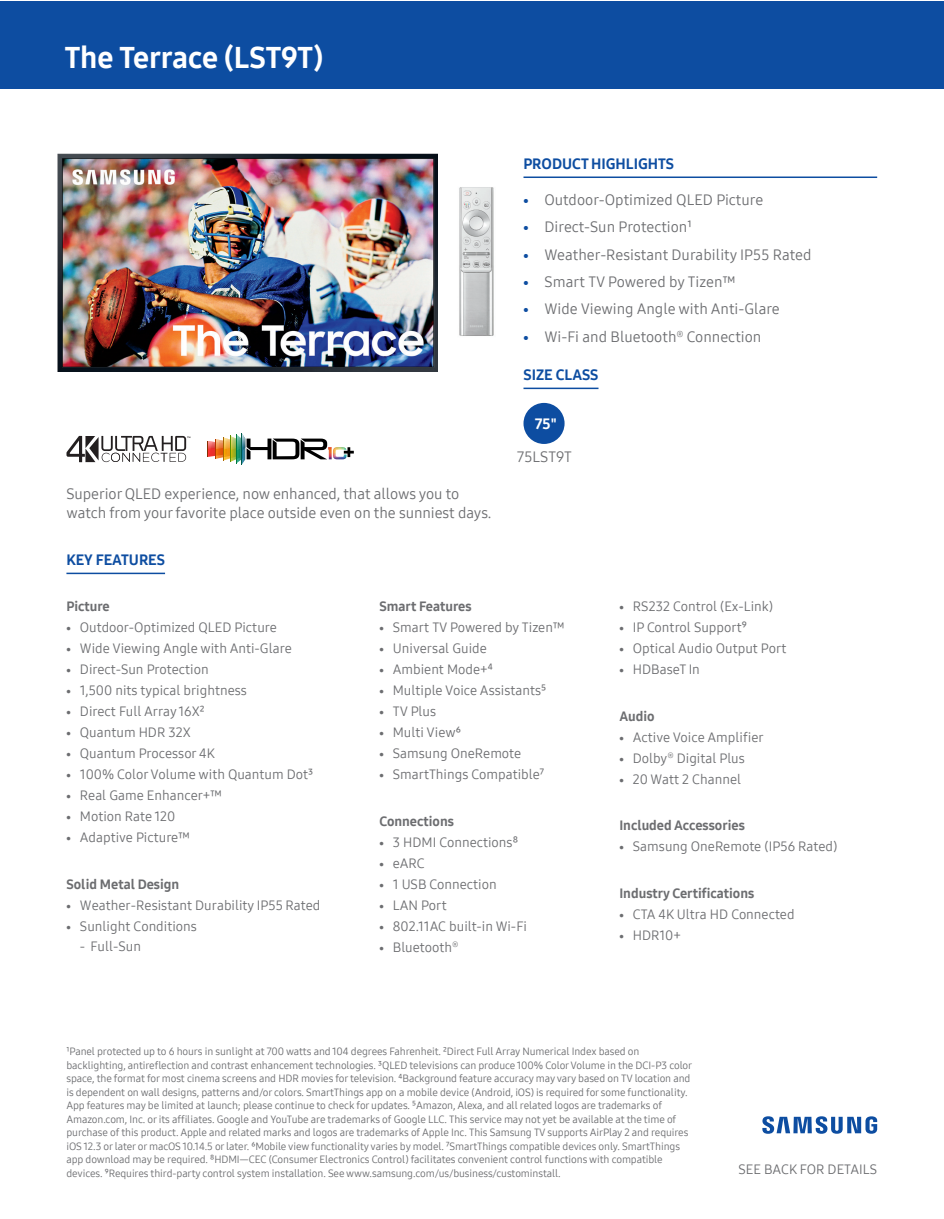
<style>
.page{position:relative;width:944px;height:1219px;background:#fff}
.page>*{position:absolute;margin:0;border:0;box-sizing:border-box;transform-origin:0 0}
.t1{font:30px "Samsung One 800";letter-spacing:-.005em;color:#fff}
.t2{font:15px/19.5px "Samsung One 400";letter-spacing:-.005em;color:#6c6d70}
.t3{font:15px "Samsung One 800";color:#0d4da1}
.t4{font:15px "Samsung One 800";color:#fff}
.t5{font:13.5px "Samsung One 400";color:#6c6d70}
.t6{font:13.5px "Samsung One 800";color:#6c6d70}
.t7{font:10.5px/13.5px "Samsung One 400";letter-spacing:-.01em;color:#6c6d70}
.s1{font-family:"Samsung Inter Face";font-size:10.5px;color:#0d4da1}
.s2{font-family:"Samsung Inter Face";font-size:9px}
</style>
<div class="page">
<div style="left:0;top:1px;width:943px;height:88px;background:#0d4da1"></div>
<img style="left:58px;top:154px;width:379px;height:218px">
<img style="left:459px;top:187px;width:35px;height:149px">
<svg style="left:762px;top:1116px;width:114px;height:17px"></svg>
<hr style="left:523px;top:176px;width:353px;height:2px;background:#0d4da1">
<hr style="left:523px;top:387px;width:75px;height:2px;background:#0d4da1">
<hr style="left:66px;top:572px;width:99px;height:2px;background:#0d4da1">
<img style="left:207px;top:433px;width:147px;height:32px">
<svg style="left:66px;top:436px;width:124px;height:26px"></svg>
<div style="left:523px;top:403px;width:41px;height:41px;background:#0d4da1;border-radius:50%"></div>
<h1 class="t1" style="left:65px;top:38px;width:260px">The Terrace (LST9T)</h1>
<h2 class="t2" style="left:66px;top:484px;width:426px">Superior QLED experience, now enhanced, that allows you to watch from your favorite place outside even on the sunniest days.</h2>
<h2 class="t3" style="left:66px;top:550px;width:100px">KEY FEATURES</h2>
<h2 class="t3" style="left:523px;top:154px;width:152px">PRODUCT HIGHLIGHTS</h2>
<h2 class="t2" style="left:523px;top:190px;width:241px"><span class="s1">•</span> Outdoor-Optimized QLED Picture</h2>
<h2 class="t2" style="left:523px;top:217px;width:170px"><span class="s1">•</span> Direct-Sun Protection¹</h2>
<h2 class="t2" style="left:523px;top:245px;width:289px"><span class="s1">•</span> Weather-Resistant Durability IP55 Rated</h2>
<h2 class="t2" style="left:523px;top:272px;width:214px"><span class="s1">•</span> Smart TV Powered by Tizen™</h2>
<h2 class="t2" style="left:523px;top:299px;width:258px"><span class="s1">•</span> Wide Viewing Angle with Anti-Glare</h2>
<h2 class="t2" style="left:523px;top:326px;width:239px"><span class="s1">•</span> Wi-Fi and Bluetooth<sup>®</sup> Connection</h2>
<h2 class="t3" style="left:523px;top:365px;width:76px">SIZE CLASS</h2>
<h2 class="t4" style="left:535px;top:413px;width:23px">75"</h2>
<h2 class="t2" style="left:517px;top:446px;width:56px">75LST9T</h2>
<p class="t6" style="left:66px;top:597px;width:45px">Picture</p>
<p class="t5" style="left:66px;top:618px;width:212px"><span class="s2">•</span> Outdoor-Optimized QLED Picture</p>
<p class="t5" style="left:66px;top:639px;width:227px"><span class="s2">•</span> Wide Viewing Angle with Anti-Glare</p>
<p class="t5" style="left:66px;top:660px;width:144px"><span class="s2">•</span> Direct-Sun Protection</p>
<p class="t5" style="left:66px;top:681px;width:182px"><span class="s2">•</span> 1,500 nits typical brightness</p>
<p class="t5" style="left:66px;top:702px;width:140px"><span class="s2">•</span> Direct Full Array 16X²</p>
<p class="t5" style="left:66px;top:723px;width:126px"><span class="s2">•</span> Quantum HDR 32X</p>
<p class="t5" style="left:66px;top:744px;width:150px"><span class="s2">•</span> Quantum Processor 4K</p>
<p class="t5" style="left:66px;top:765px;width:248px"><span class="s2">•</span> 100% Color Volume with Quantum Dot³</p>
<p class="t5" style="left:66px;top:786px;width:157px"><span class="s2">•</span> Real Game Enhancer+™</p>
<p class="t5" style="left:66px;top:807px;width:110px"><span class="s2">•</span> Motion Rate 120</p>
<p class="t5" style="left:66px;top:828px;width:125px"><span class="s2">•</span> Adaptive Picture™</p>
<p class="t6" style="left:66px;top:875px;width:114px">Solid Metal Design</p>
<p class="t5" style="left:66px;top:896px;width:255px"><span class="s2">•</span> Weather-Resistant Durability IP55 Rated</p>
<p class="t5" style="left:66px;top:917px;width:132px"><span class="s2">•</span> Sunlight Conditions</p>
<p class="t5" style="left:80px;top:936px;width:63px">- Full-Sun</p>
<p class="t6" style="left:379px;top:597px;width:94px">Smart Features</p>
<p class="t5" style="left:379px;top:618px;width:187px"><span class="s2">•</span> Smart TV Powered by Tizen™</p>
<p class="t5" style="left:379px;top:639px;width:109px"><span class="s2">•</span> Universal Guide</p>
<p class="t5" style="left:379px;top:660px;width:115px"><span class="s2">•</span> Ambient Mode+⁴</p>
<p class="t5" style="left:379px;top:681px;width:169px"><span class="s2">•</span> Multiple Voice Assistants⁵</p>
<p class="t5" style="left:379px;top:702px;width:58px"><span class="s2">•</span> TV Plus</p>
<p class="t5" style="left:379px;top:723px;width:83px"><span class="s2">•</span> Multi View⁶</p>
<p class="t5" style="left:379px;top:744px;width:143px"><span class="s2">•</span> Samsung OneRemote</p>
<p class="t5" style="left:379px;top:765px;width:166px"><span class="s2">•</span> SmartThings Compatible⁷</p>
<p class="t6" style="left:379px;top:812px;width:76px">Connections</p>
<p class="t5" style="left:379px;top:833px;width:140px"><span class="s2">•</span> 3 HDMI Connections⁸</p>
<p class="t5" style="left:379px;top:854px;width:47px"><span class="s2">•</span> eARC</p>
<p class="t5" style="left:379px;top:875px;width:119px"><span class="s2">•</span> 1 USB Connection</p>
<p class="t5" style="left:379px;top:896px;width:69px"><span class="s2">•</span> LAN Port</p>
<p class="t5" style="left:379px;top:917px;width:149px"><span class="s2">•</span> 802.11AC built-in Wi-Fi</p>
<p class="t5" style="left:379px;top:938px;width:80px"><span class="s2">•</span> Bluetooth<sup>®</sup></p>
<p class="t5" style="left:619px;top:597px;width:155px"><span class="s2">•</span> RS232 Control (Ex-Link)</p>
<p class="t5" style="left:619px;top:618px;width:129px"><span class="s2">•</span> IP Control Support⁹</p>
<p class="t5" style="left:619px;top:639px;width:168px"><span class="s2">•</span> Optical Audio Output Port</p>
<p class="t5" style="left:619px;top:660px;width:82px"><span class="s2">•</span> HDBaseT In</p>
<p class="t6" style="left:619px;top:707px;width:37px">Audio</p>
<p class="t5" style="left:619px;top:728px;width:146px"><span class="s2">•</span> Active Voice Amplifier</p>
<p class="t5" style="left:619px;top:749px;width:127px"><span class="s2">•</span> Dolby<sup>®</sup> Digital Plus</p>
<p class="t5" style="left:619px;top:770px;width:123px"><span class="s2">•</span> 20 Watt 2 Channel</p>
<p class="t6" style="left:619px;top:816px;width:127px">Included Accessories</p>
<p class="t5" style="left:619px;top:837px;width:219px"><span class="s2">•</span> Samsung OneRemote (IP56 Rated)</p>
<p class="t6" style="left:619px;top:884px;width:136px">Industry Certifications</p>
<p class="t5" style="left:619px;top:905px;width:177px"><span class="s2">•</span> CTA 4K Ultra HD Connected</p>
<p class="t5" style="left:619px;top:926px;width:63px"><span class="s2">•</span> HDR10+</p>
<p class="t7" style="left:66px;top:1044px;width:627px">¹Panel protected up to 6 hours in sunlight at 700 watts and 104 degrees Fahrenheit. ²Direct Full Array Numerical Index based on backlighting, antireflection and contrast enhancement technologies. ³QLED televisions can produce 100% ColorVolume in the DCI-P3 color space, the format for most cinema screens and HDR movies fortelevision. ⁴Background feature accuracy may vary based on TV location and is dependent on wall designs, patterns and/or colors. SmartThings app on a mobile device (Android, iOS) is required for some functionality.<br>App features may be limited at launch; please continue to check for updates. ⁵Amazon, Alexa, and all related logos are trademarks of Amazon.com, Inc. or its affiliates. Google and YouTube are trademarks of Google LLC. This service may not yet be available at the time of purchase of this product. Apple and related marks and logos are trademarks of Apple Inc. This Samsung TV supports AirPlay 2 and requires iOS12.3 or later or macOS10.14.5 or later. ⁶Mobile view functionality varies by model. ⁷SmartThings compatible devices only. SmartThings app download may be required. ⁸HDMI—CEC (Consumer Electronics Control) facilitates convenient control functions with compatible devices. ⁹Requires third-party control system installation. See www.samsung.com/us/business/custominstall.</p>
<p class="t5" style="left:738px;top:1160px;width:140px">SEE BACK FOR DETAILS</p>
</div>
